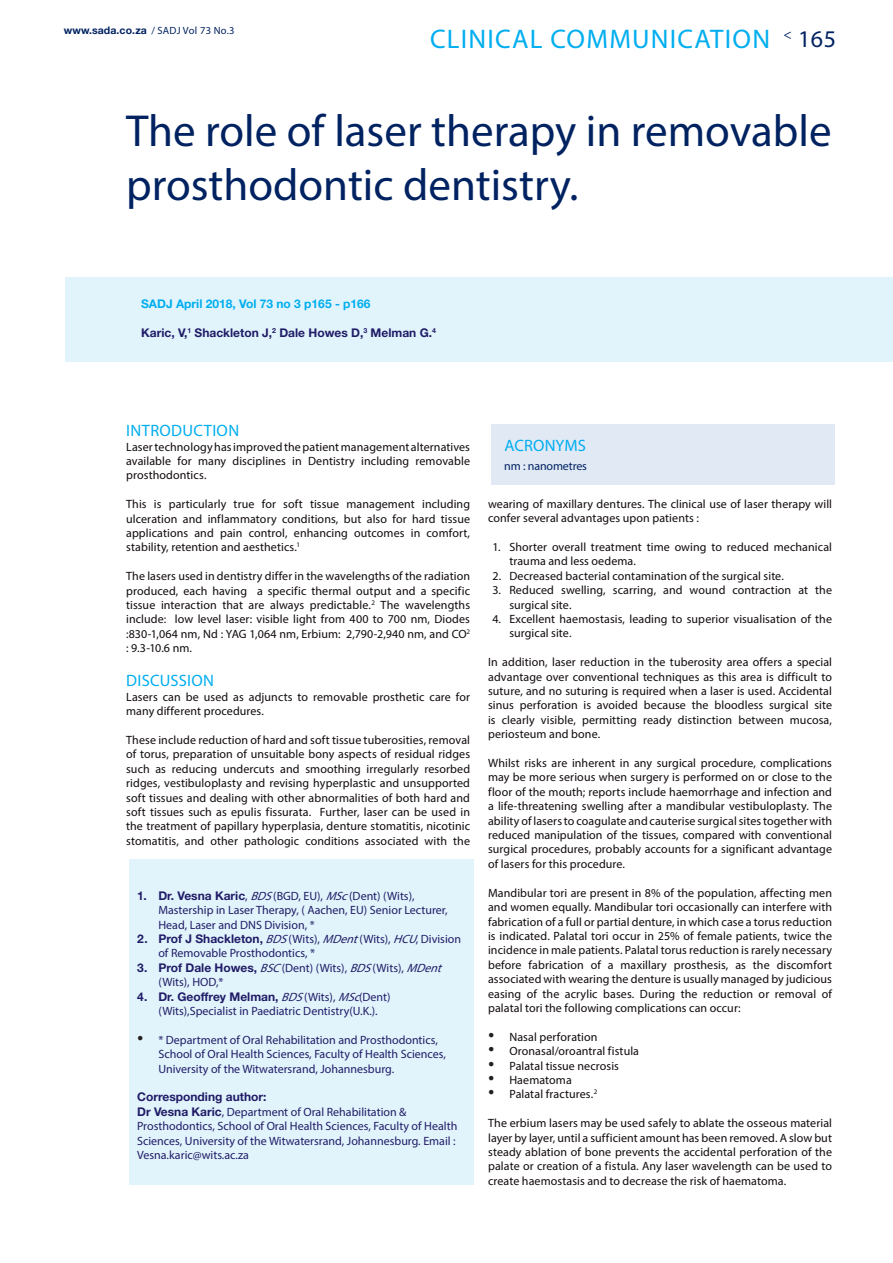
<style>
.page{position:relative;width:893px;height:1263px;background:#fff}
.page>*{position:absolute;margin:0;border:0;box-sizing:border-box;transform-origin:0 0}
.t1{font:45px/54px "Myriad Pro";color:#002261}
.t2{font:27px "Myriad Pro";letter-spacing:.045em;color:#00aeef}
.t3{font:24px "Myriad Pro";color:#002261}
.t4{font:16.5px "Myriad Pro";letter-spacing:.015em;color:#00aeef}
.t5{font:12px/14.4px "Myriad Pro";letter-spacing:.005em;color:#110a0c;text-align:justify}
.t6{font:12px/14.4px "Myriad Pro";color:#211c67}
.t7{font:700 12px "Helvetica Neue LT Std";color:#211c67}
.t8{font:700 12px "Helvetica Neue LT Std";color:#00aeef}
.t9{font:12px "Myriad Pro";letter-spacing:-.01em;color:#002261}
.t10{font:700 10.5px "Helvetica Neue LT Std";letter-spacing:.01em;color:#002261}
.s1{font-family:"Myriad Pro";font-weight:400}
.s2{font-family:"Helvetica Neue LT Std";font-weight:700}
.s3{font-style:italic}
.s4{font-family:"Times New Roman";font-size:18px;color:#231f20}
</style>
<div class="page">
<div style="left:65px;top:277px;width:828px;height:84px;background:#e1f4fc"></div>
<div style="left:130px;top:859px;width:344px;height:325px;background:#e1f4fc"></div>
<div style="left:491px;top:424px;width:343px;height:61px;background:#e1e9f5"></div>
<p class="t10" style="left:64px;top:23px;width:172px">www.sada.co.za <span class="s1">/ SADJ Vol 73 No.3</span></p>
<p class="t2" style="left:430px;top:22px;width:342px">CLINICAL COMMUNICATION</p>
<p class="t3" style="left:784px;top:24px;width:54px"><sup>&lt;</sup> 165</p>
<p class="t1" style="left:126px;top:103px;width:707px">The role of laser therapy in removable prosthodontic dentistry.</p>
<p class="t8" style="left:141px;top:297px;width:231px">SADJ April 2018, Vol 73 no 3 p165 - p166</p>
<p class="t7" style="left:141px;top:325px;width:296px">Karic, V,<sup>1</sup> Shackleton J,<sup>2</sup> Dale Howes D,<sup>3</sup> Melman G.<sup>4</sup></p>
<p class="t4" style="left:126px;top:420px;width:114px">INTRODUCTION</p>
<p class="t5" style="left:126px;top:439px;width:345px">Laser technology has improved the patient management alternatives available for many disciplines in Dentistry including removable prosthodontics.</p>
<p class="t5" style="left:126px;top:497px;width:345px">This is particularly true for soft tissue management including ulceration and inflammatory conditions, but also for hard tissue applications and pain control, enhancing outcomes in comfort, stability, retention and aesthetics.<sup>1</sup></p>
<p class="t5" style="left:126px;top:569px;width:345px">The lasers used in dentistry differ in the wavelengths of the radiation produced, each having a specific thermal output and a specific tissue interaction that are always predictable.<sup>2</sup> The wavelengths include: low level laser: visible light from 400 to 700 nm, Diodes :830-1,064 nm, Nd : YAG 1,064 nm, Erbium: 2,790-2,940 nm, and CO<sup>2 </sup>: 9.3-10.6 nm.</p>
<p class="t4" style="left:126px;top:671px;width:89px">DISCUSSION</p>
<p class="t5" style="left:126px;top:689px;width:345px">Lasers can be used as adjuncts to removable prosthetic care for many different procedures.</p>
<p class="t5" style="left:126px;top:733px;width:345px">These include reduction of hard and soft tissue tuberosities, removal of torus, preparation of unsuitable bony aspects of residual ridges such as reducing undercuts and smoothing irregularly resorbed ridges, vestibuloplasty and revising hyperplastic and unsupported soft tissues and dealing with other abnormalities of both hard and soft tissues such as epulis fissurata. Further, laser can be used in the treatment of papillary hyperplasia, denture stomatitis, nicotinic stomatitis, and other pathologic conditions associated with the</p>
<p class="t6" style="left:158px;top:888px;width:291px;text-indent:-21px"><span class="s2">1. Dr. Vesna Karic</span>, <span class="s3">BDS</span>(BGD, EU), <span class="s3">MSc</span>(Dent) (Wits),<br>Mastership in Laser Therapy, ( Aachen, EU) Senior Lecturer,<br>Head, Laser and DNS Division, *</p>
<p class="t6" style="left:158px;top:931px;width:304px;text-indent:-21px"><span class="s2">2. Prof J Shackleton,</span> <span class="s3">BDS</span>(Wits), <span class="s3">MDent</span>(Wits), <span class="s3">HCU</span>, Division of Removable Prosthodontics, *</p>
<p class="t6" style="left:158px;top:960px;width:289px;text-indent:-21px"><span class="s2">3. Prof Dale Howes,</span> <span class="s3">BSC</span>(Dent) (Wits), <span class="s3">BDS</span>(Wits), <span class="s3">MDent </span>(Wits), HOD,*</p>
<p class="t6" style="left:158px;top:989px;width:234px;text-indent:-21px"><span class="s2">4. Dr. Geoffrey Melman,</span> <span class="s3">BDS</span>(Wits), <span class="s3">MSc</span>(Dent) (Wits),Specialist in Paediatric Dentistry(U.K.).</p>
<p class="t6" style="left:158px;top:1032px;width:289px;text-indent:-21px"><span class="s4">•</span> * Department of Oral Rehabilitation and Prosthodontics,<br>School of Oral Health Sciences, Faculty of Health Sciences,<br>University of the Witwatersrand, Johannesburg.</p>
<p class="t7" style="left:137px;top:1090px;width:131px">Corresponding author:</p>
<p class="t6" style="left:137px;top:1104px;width:322px"><span class="s2">Dr Vesna Karic</span>, Department of Oral Rehabilitation &amp; Prosthodontics, School of Oral Health Sciences, Faculty of Health Sciences, University of the Witwatersrand, Johannesburg. Email :<br>Vesna.karic@wits.ac.za</p>
<p class="t4" style="left:504px;top:435px;width:83px">ACRONYMS</p>
<p class="t9" style="left:504px;top:459px;width:84px">nm : nanometres</p>
<p class="t5" style="left:488px;top:496px;width:345px">wearing of maxillary dentures. The clinical use of laser therapy will confer several advantages upon patients :</p>
<p class="t5" style="left:509px;top:540px;width:324px;text-indent:-17px">1. Shorter overall treatment time owing to reduced mechanical trauma and less oedema.</p>
<p class="t5" style="left:492px;top:568px;width:293px">2. Decreased bacterial contamination of the surgical site.</p>
<p class="t5" style="left:509px;top:583px;width:324px;text-indent:-17px">3. Reduced swelling, scarring, and wound contraction at the surgical site.</p>
<p class="t5" style="left:509px;top:612px;width:324px;text-indent:-17px">4. Excellent haemostasis, leading to superior visualisation of the surgical site.</p>
<p class="t5" style="left:488px;top:655px;width:345px">In addition, laser reduction in the tuberosity area offers a special advantage over conventional techniques as this area is difficult to suture, and no suturing is required when a laser is used. Accidental sinus perforation is avoided because the bloodless surgical site is clearly visible, permitting ready distinction between mucosa, periosteum and bone.</p>
<p class="t5" style="left:488px;top:756px;width:345px">Whilst risks are inherent in any surgical procedure, complications may be more serious when surgery is performed on or close to the floor of the mouth; reports include haemorrhage and infection and a life-threatening swelling after a mandibular vestibuloplasty. The ability of lasers to coagulate and cauterise surgical sites together with reduced manipulation of the tissues, compared with conventional surgical procedures, probably accounts for a significant advantage of lasers for this procedure.</p>
<p class="t5" style="left:488px;top:885px;width:345px">Mandibular tori are present in 8% of the population, affecting men and women equally. Mandibular tori occasionally can interfere with fabrication of a full or partial denture, in which case a torus reduction is indicated. Palatal tori occur in 25% of female patients, twice the incidence in male patients. Palatal torus reduction is rarely necessary before fabrication of a maxillary prosthesis, as the discomfort associated with wearing the denture is usually managed by judicious easing of the acrylic bases. During the reduction or removal of palatal tori the following complications can occur:</p>
<p class="t5" style="left:488px;top:1029px;width:111px"><span class="s4">•</span> Nasal perforation</p>
<p class="t5" style="left:488px;top:1044px;width:152px"><span class="s4">•</span> Oronasal/oroantral fistula</p>
<p class="t5" style="left:488px;top:1058px;width:132px"><span class="s4">•</span> Palatal tissue necrosis</p>
<p class="t5" style="left:488px;top:1072px;width:85px"><span class="s4">•</span> Haematoma</p>
<p class="t5" style="left:488px;top:1087px;width:111px"><span class="s4">•</span> Palatal fractures.<sup>2</sup></p>
<p class="t5" style="left:488px;top:1116px;width:345px">The erbium lasers may be used safely to ablate the osseous material layer by layer, until a sufficient amount has been removed. A slow but steady ablation of bone prevents the accidental perforation of the palate or creation of a fistula. Any laser wavelength can be used to create haemostasis and to decrease the risk of haematoma.</p>
</div>
